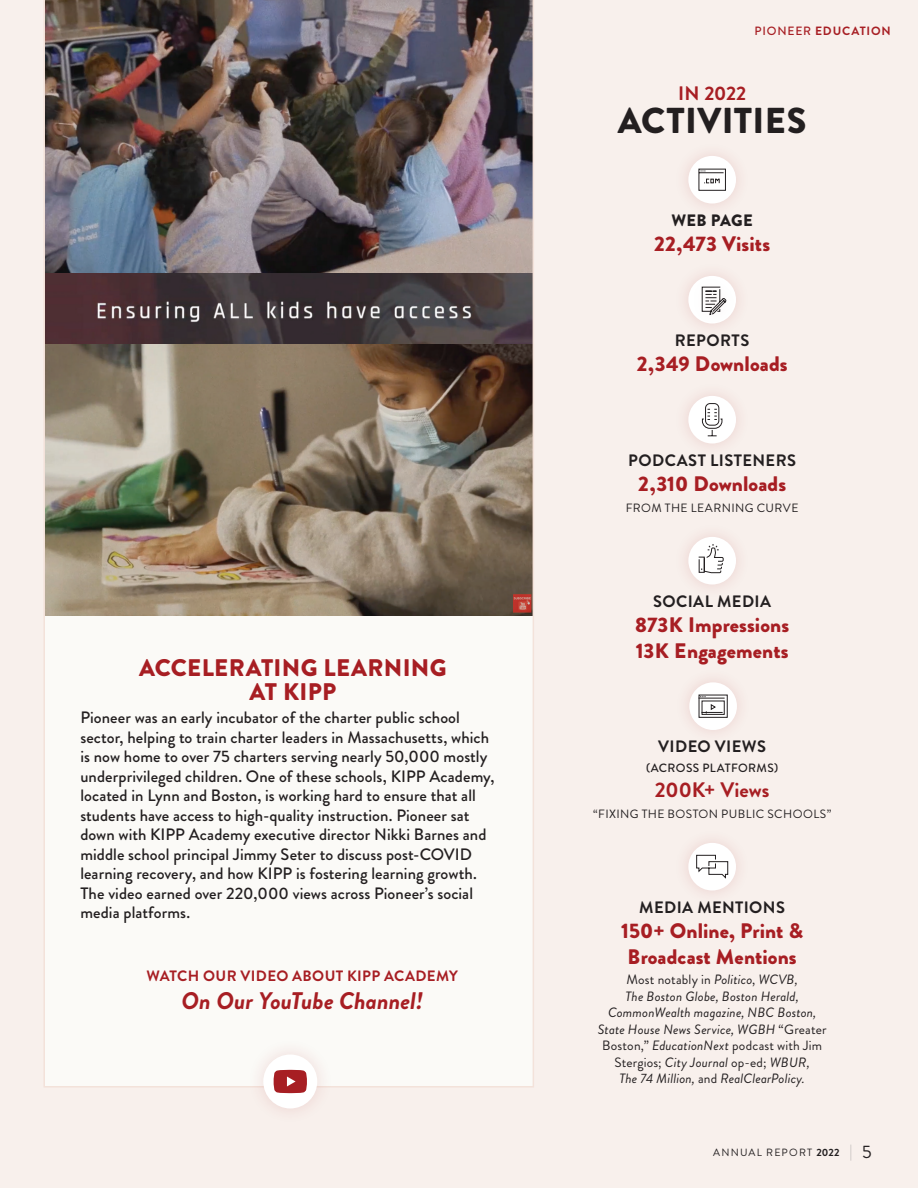
<style>
.page{position:relative;width:918px;height:1188px;background:#f8f0ec}
.page>*{position:absolute;margin:0;border:0;box-sizing:border-box;transform-origin:0 0}
.Heading_2{font:900 36px "Brandon Grotesque";letter-spacing:.01em;color:#231f20}
.Heading_2-2{font:900 24px/24px "Brandon Grotesque";letter-spacing:.015em;color:#a71e23;text-align:center}
.Heading2_2{font:italic 700 24px "Brandon Grotesque";color:#a71e23}
.Box_CTAs{font:900 21px/25.5px "Brandon Grotesque";letter-spacing:.005em;color:#a71e23}
.Box_CTAs-2{font:700 21px "Brandon Grotesque";letter-spacing:-.005em;color:#a71e23}
.Financial_Totals{font:700 19.5px "Brandon Grotesque";letter-spacing:-.005em;color:#a71e23}
.t1{font:18px "Brandon Grotesque";color:#231f20}
.Sans_Bullets{font:500 16.5px/19.5px "Brandon Grotesque";letter-spacing:.005em;color:#231f20}
.Box_CTAs-3{font:700 16.5px "Brandon Grotesque";letter-spacing:.025em;color:#231f20}
.Heading_3{font:900 16.5px "Brandon Grotesque";letter-spacing:.01em;color:#231f20}
.Heading2_2-2{font:700 15px "Brandon Grotesque";letter-spacing:.025em;color:#a71e23}
.Light_Text{font:italic 13.5px/16.5px "Brandon Grotesque";letter-spacing:.01em;color:#231f20;text-align:center}
.Box_CTAs-4{font:12px "Brandon Grotesque";letter-spacing:.035em;color:#231f20}
.Box_CTAs-5{font:500 12px "Brandon Grotesque";letter-spacing:.03em;color:#231f20}
.t2{font:700 12px "Brandon Grotesque";letter-spacing:.07em;color:#a71e23}
.t3{font:10.5px "Brandon Grotesque";letter-spacing:.115em;color:#231f20}
.s1{font-weight:500}
.s2{font-style:normal}
.s3{font-weight:700}
</style>
<div class="page">
<svg style="left:850px;top:1145px;width:1px;height:16px"></svg>
<div style="left:687px;top:272px;width:53px;height:56px;background:#a71e23;opacity:.15"></div>
<svg style="left:702px;top:286px;width:25px;height:29px"></svg>
<div style="left:688px;top:537px;width:48px;height:48px;background:#fff;border-radius:50%"></div>
<svg style="left:698px;top:535px;width:26px;height:39px"></svg>
<div style="left:689px;top:682px;width:48px;height:48px;background:#fff;border-radius:50%"></div>
<svg style="left:698px;top:694px;width:30px;height:24px"></svg>
<div style="left:688px;top:843px;width:48px;height:48px;background:#fff;border-radius:50%"></div>
<svg style="left:696px;top:855px;width:32px;height:24px"></svg>
<div style="left:688px;top:156px;width:48px;height:48px;background:#fff;border-radius:50%"></div>
<svg style="left:698px;top:168px;width:28px;height:23px"></svg>
<div style="left:688px;top:396px;width:48px;height:48px;background:#fff;border-radius:50%"></div>
<svg style="left:701px;top:403px;width:22px;height:34px"></svg>
<img style="left:44px;top:0;width:490px;height:1087px">
<div style="left:246px;top:1037px;width:88px;height:88px;background:#f8f0ec"></div>
<div style="left:263px;top:1054px;width:54px;height:54px;background:#fff;border-radius:50%"></div>
<svg style="left:274px;top:1070px;width:33px;height:23px"></svg>
<p class="Heading_2-2" style="left:139px;top:657px;width:309px">ACCELERATING LEARNING<br>AT KIPP</p>
<p class="Sans_Bullets" style="left:80px;top:708px;width:416px">Pioneer was an early incubator of the charter public school sector, helping to train charter leaders in Massachusetts, which is now home to over 75 charters serving nearly 50,000 mostly underprivileged children. One of these schools, KIPP Academy, located in Lynn and Boston, is working hard to ensure that all students have access to high-quality instruction. Pioneer sat down with KIPP Academy executive director Nikki Barnes and middle school principal Jimmy Seter to discuss post-COVID learning recovery, and how KIPP is fostering learning growth.<br>The video earned over 220,000 views across Pioneer’s social media platforms.</p>
<p class="Heading2_2-2" style="left:147px;top:965px;width:313px">WATCH OUR VIDEO ABOUT KIPP ACADEMY</p>
<p class="Heading2_2" style="left:181px;top:984px;width:243px">On Our YouTube Channel!</p>
<p class="t2" style="left:754px;top:23px;width:138px"><span class="s1">PIONEER</span> EDUCATION</p>
<p class="Financial_Totals" style="left:678px;top:79px;width:69px">IN 2022</p>
<p class="Heading_2" style="left:618px;top:95px;width:190px">ACTIVITIES</p>
<p class="Heading_3" style="left:672px;top:209px;width:83px">WEB PAGE</p>
<p class="Box_CTAs" style="left:654px;top:232px;width:117px">22,473 Visits</p>
<p class="Box_CTAs-3" style="left:675px;top:329px;width:76px">REPORTS</p>
<p class="Box_CTAs" style="left:637px;top:352px;width:152px">2,349 Downloads</p>
<p class="Box_CTAs-3" style="left:628px;top:449px;width:169px">PODCAST LISTENERS</p>
<p class="Box_CTAs" style="left:638px;top:472px;width:149px">2,310 Downloads</p>
<p class="Box_CTAs-4" style="left:626px;top:500px;width:174px">FROM THE LEARNING CURVE</p>
<p class="Box_CTAs-3" style="left:653px;top:590px;width:119px">SOCIAL MEDIA</p>
<p class="Box_CTAs" style="left:635px;top:613px;width:156px">873K Impressions<br>13K Engagements</p>
<p class="Box_CTAs-3" style="left:658px;top:735px;width:109px">VIDEO VIEWS</p>
<p class="Box_CTAs-5" style="left:646px;top:759px;width:134px">(ACROSS PLATFORMS)</p>
<p class="Box_CTAs-2" style="left:655px;top:775px;width:116px">200K+ Views</p>
<p class="Box_CTAs-4" style="left:593px;top:806px;width:240px">“FIXING THE BOSTON PUBLIC SCHOOLS”</p>
<p class="Box_CTAs-3" style="left:639px;top:896px;width:147px">MEDIA MENTIONS</p>
<p class="Box_CTAs" style="left:621px;top:919px;width:183px;text-align:center">150+ Online, Print &amp;<br>Broadcast Mentions</p>
<p class="Light_Text" style="left:598px;top:971px;width:230px"><span class="s2">Most notably in</span> Politico<span class="s2">,</span> WCVB,<br>The Boston Globe, Boston Herald, CommonWealth magazine, NBC Boston, State House News Service, WGBH <span class="s2">“Greater Boston,”</span> EducationNext <span class="s2">podcast with Jim Stergios;</span> City Journal <span class="s2">op-ed;</span> WBUR,<br>The 74 Million, <span class="s2">and</span> RealClearPolicy.</p>
<p class="t3" style="left:713px;top:1145px;width:128px">ANNUAL REPORT <span class="s3">2022</span></p>
<p class="t1" style="left:862px;top:1140px;width:11px">5</p>
</div>
